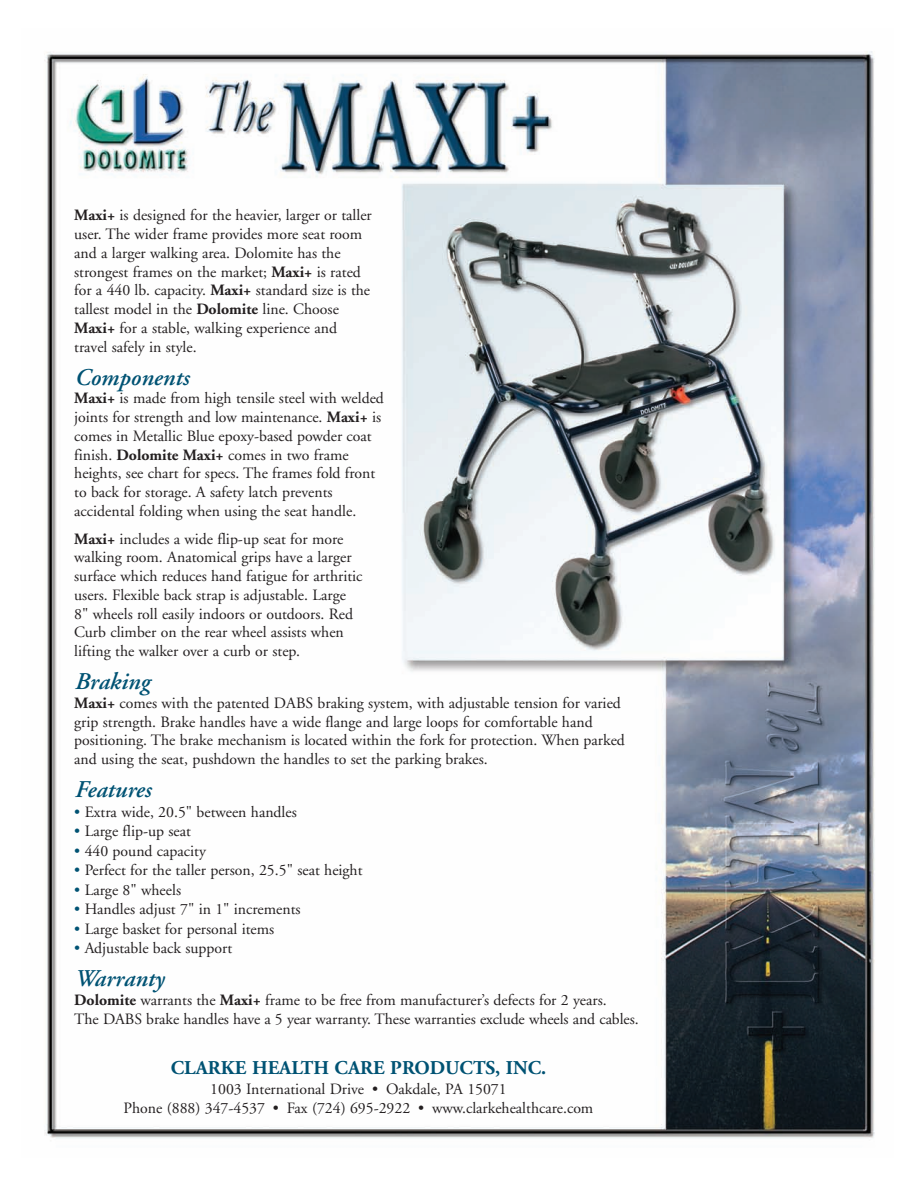
<style>
.page{position:relative;width:918px;height:1188px;background:#fff}
.page>*{position:absolute;margin:0;border:0;box-sizing:border-box;transform-origin:0 0}
.t1{font:italic 600 24px "Adobe Garamond";color:#005273}
.t2{font:700 19.5px "Adobe Garamond";color:#005273}
.t3{font:15.75px/18.8px "Adobe Garamond";color:#231f20}
.s1{font-weight:700}
.s2{color:#005273}
</style>
<div class="page">
<img style="left:44px;top:51px;width:831px;height:1088px">
<p class="t3" style="left:74px;top:207px;width:299px"><span class="s1">Maxi+</span> is designed for the heavier, larger or taller user. The wider frame provides more seat room and a larger walking area. Dolomite has the strongest frames on the market; <span class="s1">Maxi+</span> is rated for a 440 lb. capacity. <span class="s1">Maxi+</span> standard size is the tallest model in the <span class="s1">Dolomite</span> line. Choose <span class="s1">Maxi+</span> for a stable, walking experience and travel safely in style.</p>
<h1 class="t1" style="left:74px;top:367px;width:116px">Components</h1>
<p class="t3" style="left:74px;top:390px;width:311px"><span class="s1">Maxi+</span> is made from high tensile steel with welded joints for strength and low maintenance. <span class="s1">Maxi+</span> is comes in Metallic Blue epoxy-based powder coat finish. <span class="s1">Dolomite Maxi+</span> comes in two frame heights, see chart for specs. The frames fold front to back for storage. A safety latch prevents accidental folding when using the seat handle.</p>
<p class="t3" style="left:74px;top:531px;width:290px"><span class="s1">Maxi+</span> includes a wide flip-up seat for more walking room. Anatomical grips have a larger surface which reduces hand fatigue for arthritic users. Flexible back strap is adjustable. Large 8" wheels roll easily indoors or outdoors. Red Curb climber on the rear wheel assists when lifting the walker over a curb or step.</p>
<h1 class="t1" style="left:74px;top:672px;width:77px">Braking</h1>
<p class="t3" style="left:74px;top:695px;width:552px"><span class="s1">Maxi+</span> comes with the patented DABS braking system, with adjustable tension for varied grip strength. Brake handles have a wide flange and large loops for comfortable hand positioning. The brake mechanism is located within the fork for protection. When parked and using the seat, pushdown the handles to set the parking brakes.</p>
<h1 class="t1" style="left:74px;top:780px;width:78px">Features</h1>
<p class="t3" style="left:74px;top:804px;width:224px"><span class="s2">•</span> Extra wide, 20.5" between handles</p>
<p class="t3" style="left:74px;top:823px;width:118px"><span class="s2">•</span> Large flip-up seat</p>
<p class="t3" style="left:74px;top:843px;width:133px"><span class="s2">•</span> 440 pound capacity</p>
<p class="t3" style="left:74px;top:862px;width:290px"><span class="s2">•</span> Perfect for the taller person, 25.5" seat height</p>
<p class="t3" style="left:74px;top:882px;width:108px"><span class="s2">•</span> Large 8" wheels</p>
<p class="t3" style="left:74px;top:901px;width:228px"><span class="s2">•</span> Handles adjust 7" in 1" increments</p>
<p class="t3" style="left:74px;top:921px;width:202px"><span class="s2">•</span> Large basket for personal items</p>
<p class="t3" style="left:74px;top:940px;width:160px"><span class="s2">•</span> Adjustable back support</p>
<h1 class="t1" style="left:74px;top:969px;width:91px">Warranty</h1>
<p class="t3" style="left:74px;top:992px;width:566px"><span class="s1">Dolomite</span> warrants the <span class="s1">Maxi+</span> frame to be free from manufacturer’s defects for 2 years.<br>The DABS brake handles have a 5 year warranty. These warranties exclude wheels and cables.</p>
<p class="t2" style="left:171px;top:1060px;width:377px">CLARKE HEALTH CARE PRODUCTS, INC.</p>
<p class="t3" style="left:124px;top:1080px;width:471px;line-height:19.5px;text-align:center">1003 International Drive • Oakdale, PA 15071<br>Phone (888) 347-4537 • Fax (724) 695-2922 • www.clarkehealthcare.com</p>
</div>
